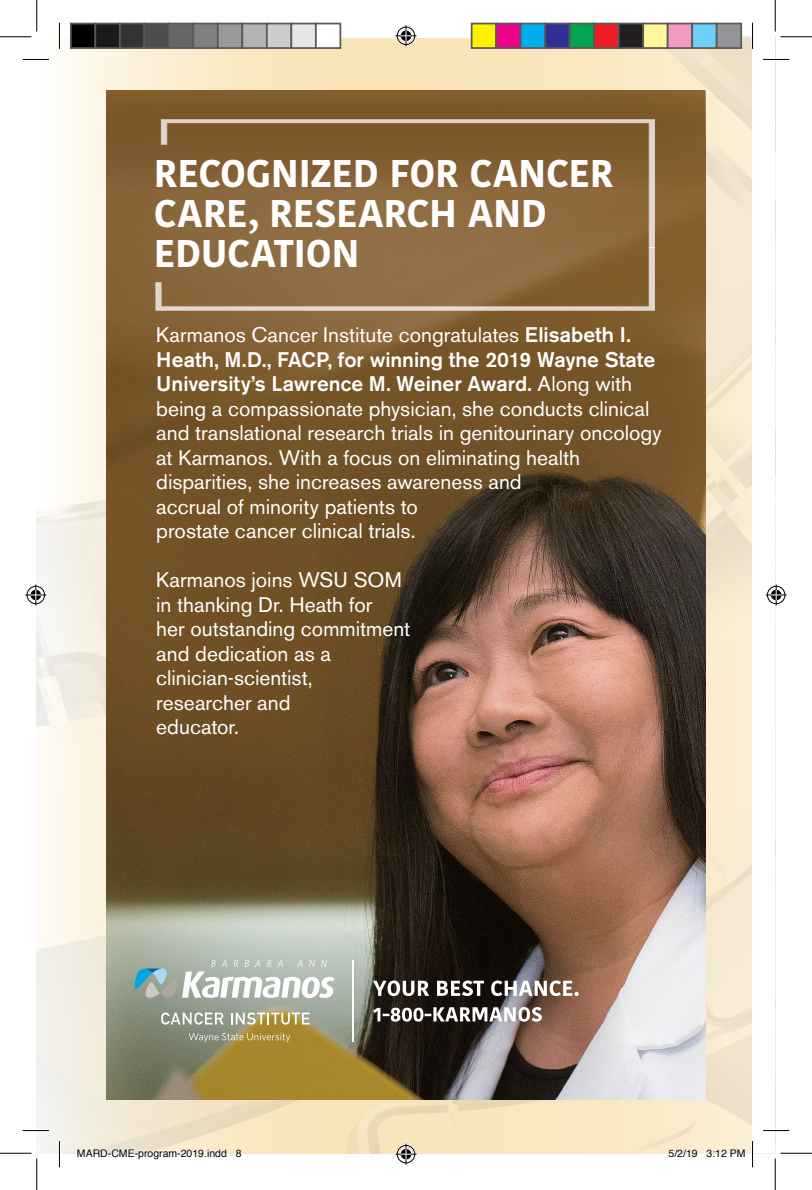
<style>
.page{position:relative;width:812px;height:1190px;background:#fff}
.page>*{position:absolute;margin:0;border:0;box-sizing:border-box;transform-origin:0 0}
.t1{font:700 38.5px/40.2px "Kohinoor Devanagari";letter-spacing:-.01em;color:#fff}
.t2{font:21px/24.5px "Akzidenz Grotesk BE";color:#fff}
.t3{font:10.5px "Helvetica";color:#000}
.s1{font-weight:500}
</style>
<div class="page">
<img style="left:37px;top:37px;width:715px;height:1116px">
<img style="left:107px;top:472px;width:598px;height:627px">
<svg style="left:107px;top:925px;width:521px;height:174px;background:#7e745d"></svg>
<svg style="left:107px;top:91px;width:598px;height:381px;background:#7b592c"></svg>
<div style="left:107px;top:325px;width:228px;height:460px;background:#755427"></div>
<svg style="left:373px;top:1007px;width:169px;height:15px"></svg>
<svg style="left:373px;top:980px;width:206px;height:16px"></svg>
<hr style="left:353px;top:960px;width:1px;height:82px;background:#fff">
<svg style="left:161px;top:1012px;width:63px;height:12px"></svg>
<svg style="left:231px;top:1012px;width:79px;height:12px"></svg>
<svg style="left:135px;top:960px;width:200px;height:38px"></svg>
<svg style="left:189px;top:1033px;width:101px;height:9px"></svg>
<img style="left:118px;top:248px;width:536px;height:62px">
<img style="left:123px;top:119px;width:531px;height:129px">
<hr style="left:23px;top:58px;width:26px;height:3px;background:#fff">
<hr style="left:23px;top:1129px;width:26px;height:3px;background:#fff">
<hr style="left:58px;top:23px;width:3px;height:26px;background:#fff">
<hr style="left:58px;top:1141px;width:3px;height:26px;background:#fff">
<hr style="left:751px;top:23px;width:3px;height:26px;background:#fff">
<hr style="left:751px;top:1141px;width:3px;height:26px;background:#fff">
<svg style="left:23px;top:59px;width:26px;height:1px"></svg>
<svg style="left:763px;top:59px;width:26px;height:1px"></svg>
<svg style="left:23px;top:1130px;width:26px;height:1px"></svg>
<svg style="left:763px;top:1130px;width:26px;height:1px"></svg>
<svg style="left:59px;top:23px;width:1px;height:26px"></svg>
<svg style="left:59px;top:1141px;width:1px;height:26px"></svg>
<svg style="left:752px;top:23px;width:1px;height:26px"></svg>
<svg style="left:752px;top:1141px;width:1px;height:26px"></svg>
<hr style="left:0;top:36px;width:32px;height:1px;background:#000">
<hr style="left:780px;top:36px;width:32px;height:1px;background:#000">
<hr style="left:0;top:1153px;width:32px;height:1px;background:#000">
<hr style="left:780px;top:1153px;width:32px;height:1px;background:#000">
<hr style="left:36px;top:0;width:1px;height:32px;background:#000">
<hr style="left:36px;top:1158px;width:1px;height:32px;background:#000">
<hr style="left:775px;top:0;width:1px;height:32px;background:#000">
<hr style="left:775px;top:1158px;width:1px;height:32px;background:#000">
<svg style="left:395px;top:25px;width:21px;height:21px"></svg>
<svg style="left:395px;top:1144px;width:21px;height:21px"></svg>
<svg style="left:25px;top:584px;width:21px;height:21px"></svg>
<svg style="left:766px;top:584px;width:21px;height:21px"></svg>
<div style="left:71px;top:24px;width:24px;height:24px;background:#000"></div>
<div style="left:70px;top:23px;width:26px;height:26px;border:2px solid #595959"></div>
<div style="left:95px;top:24px;width:25px;height:24px;background:#1a1a1a"></div>
<div style="left:94px;top:23px;width:27px;height:26px;border:2px solid #595959"></div>
<div style="left:120px;top:24px;width:24px;height:24px;background:#333"></div>
<div style="left:119px;top:23px;width:26px;height:26px;border:2px solid #595959"></div>
<div style="left:144px;top:24px;width:25px;height:24px;background:#4d4d4d"></div>
<div style="left:143px;top:23px;width:27px;height:26px;border:2px solid #595959"></div>
<div style="left:169px;top:24px;width:24px;height:24px;background:#666"></div>
<div style="left:168px;top:23px;width:26px;height:26px;border:2px solid #595959"></div>
<div style="left:193px;top:24px;width:25px;height:24px;background:#808080"></div>
<div style="left:192px;top:23px;width:27px;height:26px;border:2px solid #595959"></div>
<div style="left:218px;top:24px;width:24px;height:24px;background:#999"></div>
<div style="left:217px;top:23px;width:26px;height:26px;border:2px solid #595959"></div>
<div style="left:242px;top:24px;width:25px;height:24px;background:#b3b3b3"></div>
<div style="left:241px;top:23px;width:27px;height:26px;border:2px solid #595959"></div>
<div style="left:267px;top:24px;width:24px;height:24px;background:#ccc"></div>
<div style="left:266px;top:23px;width:26px;height:26px;border:2px solid #595959"></div>
<div style="left:291px;top:24px;width:25px;height:24px;background:#e6e6e6"></div>
<div style="left:290px;top:23px;width:27px;height:26px;border:2px solid #595959"></div>
<div style="left:316px;top:24px;width:24px;height:24px;background:#fff"></div>
<div style="left:315px;top:23px;width:26px;height:26px;border:2px solid #595959"></div>
<div style="left:472px;top:24px;width:24px;height:24px;background:#fff101"></div>
<div style="left:471px;top:23px;width:26px;height:26px;border:2px solid #595959"></div>
<div style="left:496px;top:24px;width:25px;height:24px;background:#ed028c"></div>
<div style="left:495px;top:23px;width:26px;height:26px;border:2px solid #595959"></div>
<div style="left:521px;top:24px;width:24px;height:24px;background:#00aeef"></div>
<div style="left:520px;top:23px;width:26px;height:26px;border:2px solid #595959"></div>
<div style="left:545px;top:24px;width:25px;height:24px;background:#2e3092"></div>
<div style="left:544px;top:23px;width:26px;height:26px;border:2px solid #595959"></div>
<div style="left:570px;top:24px;width:24px;height:24px;background:#00a54f"></div>
<div style="left:569px;top:23px;width:26px;height:26px;border:2px solid #595959"></div>
<div style="left:594px;top:24px;width:25px;height:24px;background:#ee1d23"></div>
<div style="left:593px;top:23px;width:26px;height:26px;border:2px solid #595959"></div>
<div style="left:619px;top:24px;width:24px;height:24px;background:#231f20"></div>
<div style="left:618px;top:23px;width:26px;height:26px;border:2px solid #595959"></div>
<div style="left:643px;top:24px;width:25px;height:24px;background:#fff79a"></div>
<div style="left:642px;top:23px;width:26px;height:26px;border:2px solid #595959"></div>
<div style="left:668px;top:24px;width:24px;height:24px;background:#f499c2"></div>
<div style="left:667px;top:23px;width:26px;height:26px;border:2px solid #595959"></div>
<div style="left:692px;top:24px;width:25px;height:24px;background:#6bcff6"></div>
<div style="left:691px;top:23px;width:26px;height:26px;border:2px solid #595959"></div>
<div style="left:717px;top:24px;width:24px;height:24px;background:#939598"></div>
<div style="left:716px;top:23px;width:26px;height:26px;border:2px solid #595959"></div>
<svg style="left:77px;top:1146px;width:150px;height:8px"></svg>
<svg style="left:235px;top:1149px;width:7px;height:5px"></svg>
<svg style="left:668px;top:1148px;width:30px;height:6px"></svg>
<svg style="left:706px;top:1146px;width:39px;height:8px"></svg>
<p class="t1" style="left:154px;top:152px;width:461px">RECOGNIZED FOR CANCER<br>CARE, RESEARCH AND<br>EDUCATION</p>
<p class="t2" style="left:156px;top:323px;width:507px">Karmanos Cancer Institute congratulates <span class="s1">Elisabeth I.<br>Heath, M.D., FACP, for winning the 2019 Wayne State University’s Lawrence M. Weiner Award.</span> Along with being a compassionate physician, she conducts clinical and translational research trials in genitourinary oncology at Karmanos. With a focus on eliminating health disparities, she increases awareness and<br>accrual of minority patients to<br>prostate cancer clinical trials.</p>
<p class="t2" style="left:156px;top:568px;width:255px">Karmanos joins WSU SOM in thanking Dr. Heath for<br>her outstanding commitment and dedication as a clinician-scientist, researcher and<br>educator.</p>
<p class="t3" style="left:77px;top:1145px;width:166px">MARD-CME-program-2019.indd 8</p>
<p class="t3" style="left:668px;top:1145px;width:79px">5/2/19 3:12 PM</p>
</div>
